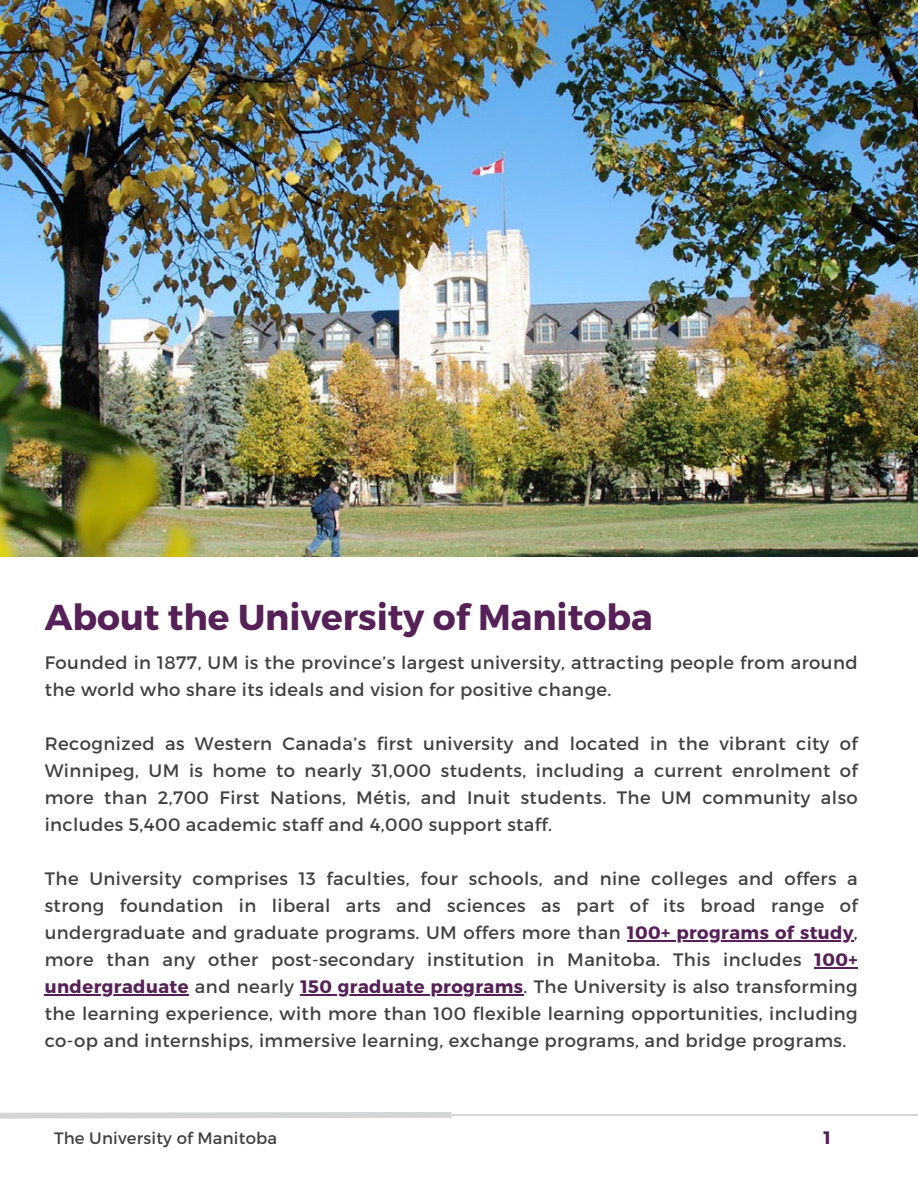
<style>
.page{position:relative;width:918px;height:1188px;background:#fff}
.page>*{position:absolute;margin:0;border:0;box-sizing:border-box;transform-origin:0 0}
.t1{font:700 36px "Montserrat";color:#552156}
.t2{font:18px/27px "Montserrat";letter-spacing:.025em;color:#414141}
.t3{font:700 18px "Montserrat";color:#552156}
.t4{font:16.5px "Montserrat";letter-spacing:.01em;color:#414141}
.s1{font-weight:700;color:#552156}
</style>
<div class="page">
<svg style="left:0;top:1112px;width:444px;height:7px;background:#dadbdc"></svg>
<svg style="left:444px;top:1112px;width:474px;height:6px"></svg>
<img style="left:0;top:0;width:918px;height:557px">
<hr style="left:627px;top:941px;width:227px;height:1px;background:#552156">
<hr style="left:815px;top:968px;width:43px;height:1px;background:#552156">
<hr style="left:45px;top:995px;width:144px;height:1px;background:#552156">
<hr style="left:300px;top:995px;width:224px;height:1px;background:#552156">
<h1 class="t1" style="left:45px;top:593px;width:609px">About the University of Manitoba</h1>
<h1 class="t2" style="left:45px;top:649px;width:815px">Founded in 1877, UM is the province’s largest university, attracting people from around the world who share its ideals and vision for positive change.</h1>
<p class="t2" style="left:45px;top:730px;width:815px;text-align:justify">Recognized as Western Canada’s first university and located in the vibrant city of Winnipeg, UM is home to nearly 31,000 students, including a current enrolment of more than 2,700 First Nations, Métis, and Inuit students. The UM community also includes 5,400 academic staff and 4,000 support staff.</p>
<p class="t2" style="left:45px;top:865px;width:815px;text-align:justify">The University comprises 13 faculties, four schools, and nine colleges and offers a strong foundation in liberal arts and sciences as part of its broad range of undergraduate and graduate programs. UM offers more than <span class="s1">100+ programs of study</span>,</p>
<p class="t2" style="left:45px;top:946px;width:815px">more than any other post-secondary institution in Manitoba. This includes <span class="s1">100+</span></p>
<p class="t2" style="left:45px;top:973px;width:815px"><span class="s1">undergraduate</span> and nearly <span class="s1">150 graduate programs</span>. The University is also transforming</p>
<p class="t2" style="left:45px;top:1000px;width:815px">the learning experience, with more than 100 flexible learning opportunities, including co-op and internships, immersive learning, exchange programs, and bridge programs.</p>
<p class="t4" style="left:54px;top:1128px;width:225px">The University of Manitoba</p>
<p class="t3" style="left:824px;top:1126px;width:9px">1</p>
</div>
